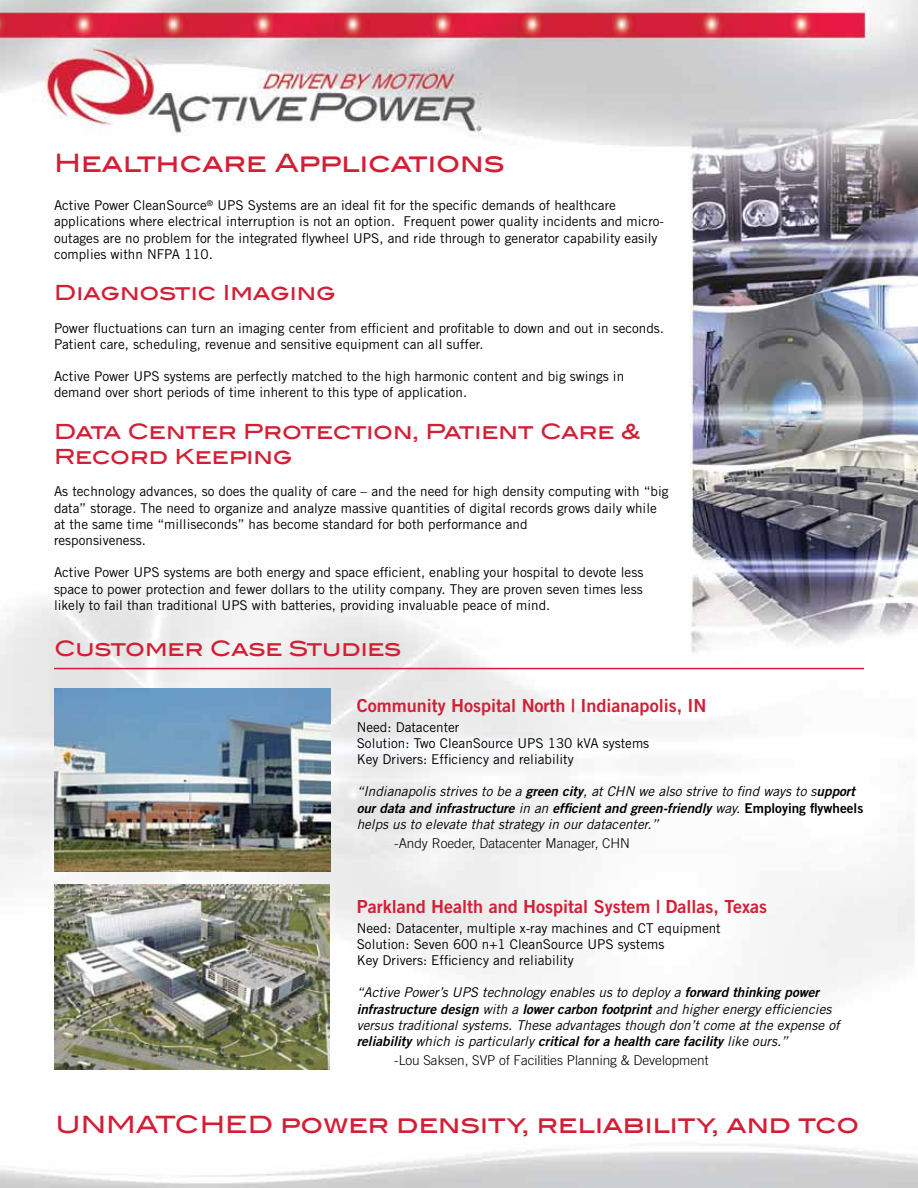
<style>
.page{position:relative;width:918px;height:1188px;background:#fff}
.page>*{position:absolute;margin:0;border:0;box-sizing:border-box;transform-origin:0 0}
.t1{font:500 25.5px "Blair ITC";letter-spacing:-.005em;color:#d31f36}
.t2{font:500 24px "Blair ITC";color:#d31f36}
.t3{font:500 21px/25.2px "Blair ITC";letter-spacing:-.01em;color:#d31f36}
.t4{font:18px "Trade Gothic Bold Two";color:#d31f36}
.t5{font:13.5px/16.2px "Trade Gothic";color:#000}
.t6{font:italic 13.5px "Trade Gothic";color:#000}
.t7{font:italic 13.5px "Trade Gothic Bold Two";color:#000}
.t8{font:300 13.5px "Trade Gothic";color:#000}
.s1{font-family:"Trade Gothic Bold Two"}
.s2{font-family:"Trade Gothic"}
.s3{font-style:normal}
</style>
<div class="page">
<img style="left:0;top:0;width:918px;height:1188px">
<img style="left:55px;top:688px;width:275px;height:184px">
<img style="left:55px;top:885px;width:274px;height:185px">
<hr style="left:54px;top:668px;width:810px;height:1px;background:#d31f36">
<h1 class="t1" style="left:54px;top:148px;width:452px">Healthcare Applications</h1>
<p class="t5" style="left:54px;top:197px;width:612px">Active Power CleanSource<sup>®</sup> UPS Systems are an ideal fit for the specific demands of healthcare applications where electrical interruption is not an option. Frequent power quality incidents and micro&shy;outages are no problem for the integrated flywheel UPS, and ride through to generator capability easily complies withn NFPA 110.</p>
<h3 class="t3" style="left:54px;top:280px;width:284px">Diagnostic Imaging</h3>
<p class="t5" style="left:54px;top:319px;width:612px">Power fluctuations can turn an imaging center from efficient and profitable to down and out in seconds.<br>Patient care, scheduling, revenue and sensitive equipment can all suffer.</p>
<p class="t5" style="left:54px;top:368px;width:572px">Active Power UPS systems are perfectly matched to the high harmonic content and big swings in demand over short periods of time inherent to this type of application.</p>
<h3 class="t3" style="left:54px;top:419px;width:588px">Data Center Protection, Patient Care &amp;<br>Record Keeping</h3>
<p class="t5" style="left:54px;top:483px;width:616px">As technology advances, so does the quality of care – and the need for high density computing with “big data” storage. The need to organize and analyze massive quantities of digital records grows daily while at the same time “milliseconds” has become standard for both performance and<br>responsiveness.</p>
<p class="t5" style="left:54px;top:564px;width:591px;text-align:justify">Active Power UPS systems are both energy and space efficient, enabling your hospital to devote less space to power protection and fewer dollars to the utility company. They are proven seven times less likely to fail than traditional UPS with batteries, providing invaluable peace of mind.</p>
<h3 class="t3" style="left:54px;top:635px;width:349px">Customer Case Studies</h3>
<h3 class="t4" style="left:357px;top:694px;width:351px">Community Hospital North | Indianapolis, IN</h3>
<p class="t5" style="left:357px;top:719px;width:294px">Need: Datacenter<br>Solution: Two CleanSource UPS 130 kVA systems<br>Key Drivers: Efficiency and reliability</p>
<p class="t6" style="left:357px;top:783px;width:500px">“Indianapolis strives to be a <span class="s1">green city</span>, at CHN we also strive to find ways to s<span class="s1">upport</span></p>
<p class="t7" style="left:357px;top:799px;width:508px">our data and infrastructure <span class="s2">in an</span> efficient and green-friendly <span class="s2">way.</span> <span class="s3">Employing flywheels</span></p>
<p class="t6" style="left:357px;top:816px;width:303px">helps us to elevate that strategy in our datacenter.”</p>
<p class="t8" style="left:394px;top:835px;width:237px">-Andy Roeder, Datacenter Manager, CHN</p>
<h3 class="t4" style="left:357px;top:895px;width:412px">Parkland Health and Hospital System | Dallas, Texas</h3>
<p class="t5" style="left:357px;top:920px;width:366px">Need: Datacenter, multiple x-ray machines and CT equipment<br>Solution: Seven 600 n+1 CleanSource UPS systems<br>Key Drivers: Efficiency and reliability</p>
<p class="t6" style="left:357px;top:984px;width:464px">“Active Power’s UPS technology enables us to deploy a <span class="s1">forward thinking power</span></p>
<p class="t7" style="left:357px;top:1000px;width:476px">infrastructure design <span class="s2">with a</span> lower carbon footprint <span class="s2">and higher energy efficiencies</span></p>
<p class="t6" style="left:357px;top:1017px;width:484px">versus traditional systems. These advantages though don’t come at the expense of</p>
<p class="t7" style="left:357px;top:1033px;width:433px">reliability <span class="s2">which is particularly</span> critical for a health care facility <span class="s2">like ours.”</span></p>
<p class="t8" style="left:394px;top:1053px;width:316px">-Lou Saksen, SVP of Facilities Planning &amp; Development</p>
<h2 class="t2" style="left:56px;top:1110px;width:805px">UNMATCHED power density, reliability, and tco</h2>
</div>
